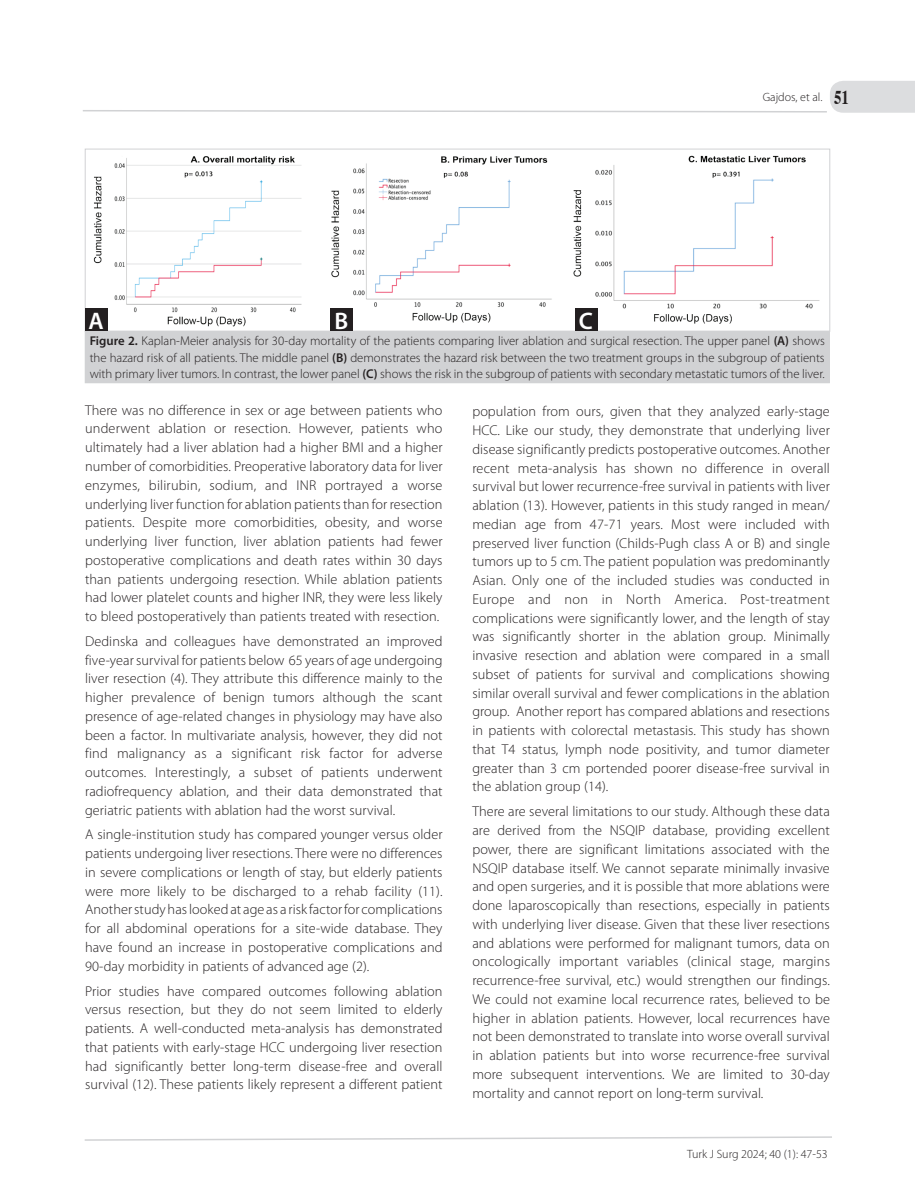
<style>
.page{position:relative;width:915px;height:1191px;background:#fff}
.page>*{position:absolute;margin:0;border:0;box-sizing:border-box;transform-origin:0 0}
.t1{font:600 24px "Myriad Pro";color:#fff}
.t2{font:300 14.25px/18.8px "Myriad Pro";letter-spacing:.005em;color:#231f20;text-align:justify}
.t3{font:300 12.75px/16.5px "Myriad Pro";color:#231f20;text-align:justify}
.t4{font:300 12px "Myriad Pro";color:#231f20}
.s1{font-family:"Times";font-weight:700;font-size:19.5px}
.s2{font-weight:600}
</style>
<div class="page">
<svg style="left:84px;top:1136px;width:748px;height:5px"></svg>
<svg style="left:83px;top:81px;width:831px;height:32px"></svg>
<img style="left:93px;top:155px;width:727px;height:174px">
<div style="left:85px;top:149px;width:744px;height:182px;border:1px solid #d1d2d4"></div>
<div style="left:85px;top:331px;width:744px;height:52px;background:#d1d2d4"></div>
<div style="left:85px;top:308px;width:22px;height:23px;background:#231f20"></div>
<div style="left:575px;top:309px;width:22px;height:22px;background:#231f20"></div>
<div style="left:330px;top:308px;width:22px;height:23px;background:#231f20"></div>
<h1 class="t1" style="left:88px;top:307px;width:17px">A</h1>
<h1 class="t1" style="left:334px;top:307px;width:15px">B</h1>
<h1 class="t1" style="left:578px;top:307px;width:16px">C</h1>
<p class="t4" style="left:762px;top:90px;width:88px">Gajdos, et al. <span class="s1">51</span></p>
<p class="t3" style="left:90px;top:333px;width:736px"><span class="s2">Figure 2.</span> Kaplan-Meier analysis for 30-day mortality of the patients comparing liver ablation and surgical resection. The upper panel <span class="s2">(A)</span> shows the hazard risk of all patients. The middle panel <span class="s2">(B)</span> demonstrates the hazard risk between the two treatment groups in the subgroup of patients with primary liver tumors. In contrast, the lower panel <span class="s2">(C)</span> shows the risk in the subgroup of patients with secondary metastatic tumors of the liver.</p>
<p class="t2" style="left:85px;top:401px;width:359px">There was no difference in sex or age between patients who underwent ablation or resection. However, patients who ultimately had a liver ablation had a higher BMI and a higher number of comorbidities. Preoperative laboratory data for liver enzymes, bilirubin, sodium, and INR portrayed a worse underlying liver function for ablation patients than for resection patients. Despite more comorbidities, obesity, and worse underlying liver function, liver ablation patients had fewer postoperative complications and death rates within 30 days than patients undergoing resection. While ablation patients had lower platelet counts and higher INR, they were less likely to bleed postoperatively than patients treated with resection.</p>
<p class="t2" style="left:85px;top:632px;width:359px">Dedinska and colleagues have demonstrated an improved five-year survival for patients below 65 years of age undergoing liver resection (4). They attribute this difference mainly to the higher prevalence of benign tumors although the scant presence of age-related changes in physiology may have also been a factor. In multivariate analysis, however, they did not find malignancy as a significant risk factor for adverse outcomes. Interestingly, a subset of patients underwent radiofrequency ablation, and their data demonstrated that geriatric patients with ablation had the worst survival.</p>
<p class="t2" style="left:85px;top:825px;width:359px">A single-institution study has compared younger versus older patients undergoing liver resections. There were no differences in severe complications or length of stay, but elderly patients were more likely to be discharged to a rehab facility (11).<br>Another study has looked at age as a risk factor for complications for all abdominal operations for a site-wide database. They have found an increase in postoperative complications and 90-day morbidity in patients of advanced age (2).</p>
<p class="t2" style="left:85px;top:981px;width:359px">Prior studies have compared outcomes following ablation versus resection, but they do not seem limited to elderly patients. A well-conducted meta-analysis has demonstrated that patients with early-stage HCC undergoing liver resection had significantly better long-term disease-free and overall survival (12). These patients likely represent a different patient</p>
<p class="t2" style="left:472px;top:402px;width:359px">population from ours, given that they analyzed early-stage HCC. Like our study, they demonstrate that underlying liver disease significantly predicts postoperative outcomes. Another recent meta-analysis has shown no difference in overall survival but lower recurrence-free survival in patients with liver ablation (13). However, patients in this study ranged in mean/ median age from 47-71 years. Most were included with preserved liver function (Childs-Pugh class A or B) and single tumors up to 5 cm. The patient population was predominantly Asian. Only one of the included studies was conducted in Europe and non in North America. Post-treatment complications were significantly lower, and the length of stay was significantly shorter in the ablation group. Minimally invasive resection and ablation were compared in a small subset of patients for survival and complications showing similar overall survival and fewer complications in the ablation group. Another report has compared ablations and resections in patients with colorectal metastasis. This study has shown that T4 status, lymph node positivity, and tumor diameter greater than 3 cm portended poorer disease-free survival in the ablation group (14).</p>
<p class="t2" style="left:472px;top:802px;width:359px">There are several limitations to our study. Although these data are derived from the NSQIP database, providing excellent power, there are significant limitations associated with the NSQIP database itself. We cannot separate minimally invasive and open surgeries, and it is possible that more ablations were done laparoscopically than resections, especially in patients with underlying liver disease. Given that these liver resections and ablations were performed for malignant tumors, data on oncologically important variables (clinical stage, margins recurrence-free survival, etc.) would strengthen our findings.<br>We could not examine local recurrence rates, believed to be higher in ablation patients. However, local recurrences have not been demonstrated to translate into worse overall survival in ablation patients but into worse recurrence-free survival more subsequent interventions. We are limited to 30-day mortality and cannot report on long-term survival.</p>
<p class="t4" style="left:686px;top:1147px;width:142px">Turk J Surg 2024; 40 (1): 47-53</p>
</div>
